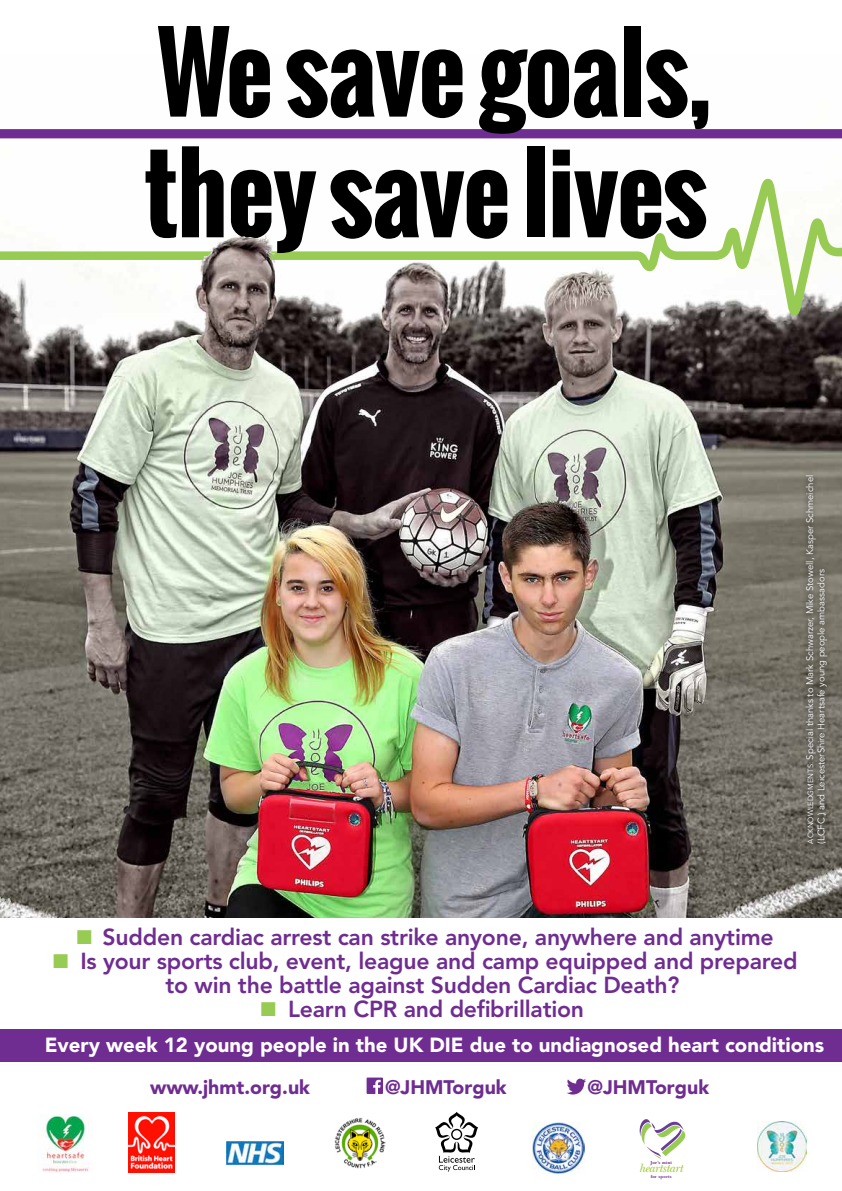
<style>
.page{position:relative;width:842px;height:1191px;background:#fff}
.page>*{position:absolute;margin:0;border:0;box-sizing:border-box;transform-origin:0 0}
.t1{font:700 103.5px "Oswald";letter-spacing:-.01em;color:#000}
.t2{font:700 103px "Oswald";letter-spacing:-.015em;color:#000}
.t3{font:800 23px/24px "Avenir LT";letter-spacing:-.01em;color:#6f2c91;text-align:center}
.t4{font:900 20.4px "Avenir LT";color:#fff}
.t5{font:900 19.5px "Avenir LT";color:#6f2c91}
.t6{font:italic 600 11.7px "New Baskerville IT Cby BT";letter-spacing:-.02em;color:#a4ce39}
.t7{font:9.5px/11.4px "Avenir LT";color:#fff}
.t8{font:700 4.4px "New Baskerville IT Cby BT";letter-spacing:.04em;color:#6f2c91}
.s1{font-size:7.5px}
.s2{color:#98cb53}
</style>
<div class="page">
<img style="left:0;top:138px;width:842px;height:779px">
<div style="left:0;top:1029px;width:842px;height:32px;background:#6f2c91"></div>
<svg style="left:367px;top:1077px;width:16px;height:17px"></svg>
<svg style="left:567px;top:1078px;width:19px;height:16px"></svg>
<svg style="left:0;top:179px;width:842px;height:136px"></svg>
<div style="left:0;top:129px;width:842px;height:9px;background:#6f2c91"></div>
<svg style="left:640px;top:1119px;width:46px;height:40px"></svg>
<img style="left:757px;top:1121px;width:49px;height:50px">
<img style="left:129px;top:1112px;width:46px;height:60px">
<img style="left:40px;top:1114px;width:49px;height:58px">
<img style="left:226px;top:1141px;width:58px;height:23px">
<img style="left:533px;top:1122px;width:51px;height:51px">
<svg style="left:435px;top:1112px;width:43px;height:59px"></svg>
<img style="left:335px;top:1118px;width:51px;height:50px">
<img style="left:202px;top:236px;width:73px;height:46px">
<div style="left:800px;top:469px;width:32px;height:379px;background:#000;opacity:.75"></div>
<h2 class="t2" style="left:156px;top:-4px;width:556px">We save goals,</h2>
<h1 class="t1" style="left:144px;top:116px;width:564px">they save lives</h1>
<p class="t7" style="left:804px;top:843px;width:370px;rotate:-90deg"><span class="s1">ACKNOWLEDGMENTS:</span> Special thanks to Mark Schwarzer, Mike Stowell, Kasper Schmeichel (LCFC ) and LeicesterShire Heartsafe young people ambassadors</p>
<p class="t3" style="left:77px;top:924px;width:698px"><span class="s2">■</span> Sudden cardiac arrest can strike anyone, anywhere and anytime</p>
<p class="t3" style="left:53px;top:948px;width:746px"><span class="s2">■</span> Is your sports club, event, league and camp equipped and prepared to win the battle against Sudden Cardiac Death?</p>
<p class="t3" style="left:261px;top:996px;width:325px"><span class="s2">■</span> Learn CPR and defibrillation</p>
<p class="t4" style="left:45px;top:1032px;width:781px">Every week 12 young people in the UK DIE due to undiagnosed heart conditions</p>
<p class="t5" style="left:150px;top:1075px;width:161px">www.jhmt.org.uk</p>
<p class="t5" style="left:385px;top:1075px;width:123px">@JHMTorguk</p>
<p class="t5" style="left:587px;top:1075px;width:123px">@JHMTorguk</p>
<p class="t8" style="left:650px;top:1159px;width:23px">Joe’s mini</p>
<p class="t8" style="left:651px;top:1173px;width:22px">for sports</p>
<p class="t6" style="left:640px;top:1161px;width:45px">heartstart</p>
</div>
